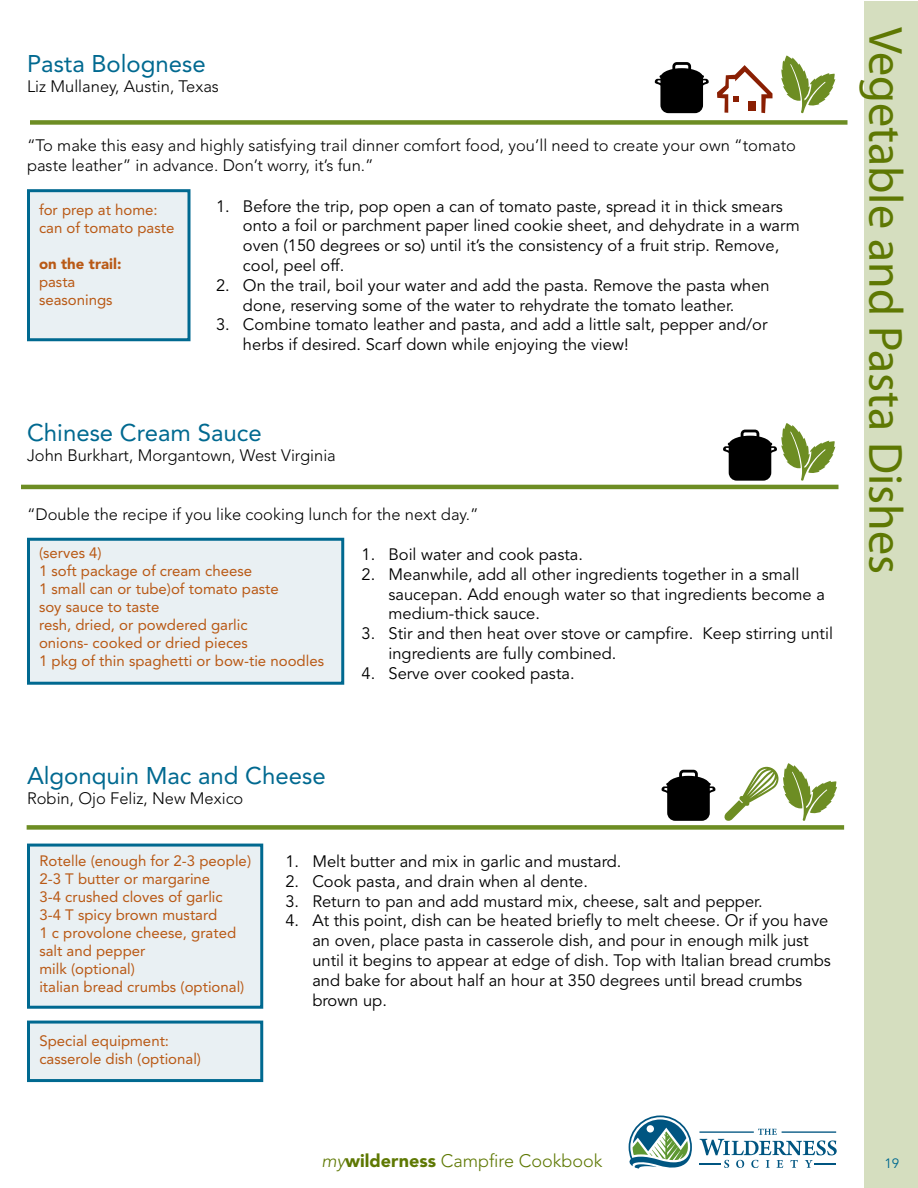
<style>
.page{position:relative;width:918px;height:1188px;background:#fff}
.page>*{position:absolute;margin:0;border:0;box-sizing:border-box;transform-origin:0 0}
.t1{font:48px "Myriad Pro";color:#5e7803}
.t2{font:24px "Avenir LT Std";color:#006990}
.t3{font:300 18px "Avenir LT Std";color:#5e7803}
.t4{font:16.5px/19.8px "Avenir LT Std";color:#000}
.t5{font:300 16.5px/19.8px "Avenir LT Std";color:#000}
.t6{font:15px/18px "Avenir LT Std";color:#b95915}
.t7{font:900 15px "Avenir LT Std";color:#b95915}
.t8{font:13.5px "Avenir LT Std";color:#006990}
.s1{font-style:italic}
.s2{font-weight:900}
</style>
<div class="page">
<div style="left:865px;top:1px;width:53px;height:1186px;background:#d5debf"></div>
<hr style="left:699px;top:1131px;width:55px;height:2px;background:#005581">
<svg style="left:700px;top:1129px;width:137px;height:39px"></svg>
<svg style="left:629px;top:1115px;width:63px;height:54px"></svg>
<div style="left:27px;top:1021px;width:236px;height:61px;background:#e9f0f3;border:3px solid #006990"></div>
<div style="left:27px;top:844px;width:236px;height:165px;background:#e9f0f3;border:3px solid #006990"></div>
<div style="left:27px;top:538px;width:317px;height:147px;background:#e9f0f3;border:3px solid #006990"></div>
<div style="left:27px;top:189px;width:163px;height:152px;background:#e9f0f3;border:3px solid #006990"></div>
<svg style="left:781px;top:55px;width:54px;height:58px"></svg>
<svg style="left:717px;top:65px;width:55px;height:48px"></svg>
<svg style="left:724px;top:763px;width:113px;height:58px"></svg>
<svg style="left:654px;top:62px;width:55px;height:51px"></svg>
<svg style="left:723px;top:423px;width:112px;height:58px"></svg>
<svg style="left:661px;top:770px;width:55px;height:51px"></svg>
<div style="left:30px;top:120px;width:818px;height:5px;background:#6d8d23"></div>
<hr style="left:21px;top:485px;width:817px;height:4px;background:#6d8d23">
<div style="left:27px;top:825px;width:817px;height:5px;background:#6d8d23"></div>
<h2 class="t2" style="left:27px;top:50px;width:180px">Pasta Bolognese</h2>
<p class="t5" style="left:27px;top:76px;width:193px">Liz Mullaney, Austin, Texas</p>
<p class="t5" style="left:27px;top:136px;width:770px">“To make this easy and highly satisfying trail dinner comfort food, you’ll need to create your own “tomato paste leather” in advance. Don’t worry, it’s fun.”</p>
<p class="t6" style="left:39px;top:201px;width:137px">for prep at home: can of tomato paste</p>
<p class="t7" style="left:39px;top:254px;width:84px">on the trail:</p>
<p class="t6" style="left:39px;top:273px;width:75px">pasta seasonings</p>
<p class="t4" style="left:243px;top:196px;width:559px;text-indent:-27px">1. Before the trip, pop open a can of tomato paste, spread it in thick smears onto a foil or parchment paper lined cookie sheet, and dehydrate in a warm oven (150 degrees or so) until it’s the consistency of a fruit strip. Remove, cool, peel off.</p>
<p class="t4" style="left:216px;top:276px;width:555px;text-align:center">2. On the trail, boil your water and add the pasta. Remove the pasta when done, reserving some of the water to rehydrate the tomato leather.</p>
<p class="t4" style="left:243px;top:315px;width:526px;text-indent:-27px">3. Combine tomato leather and pasta, and add a little salt, pepper and/or herbs if desired. Scarf down while enjoying the view!</p>
<h2 class="t2" style="left:27px;top:419px;width:236px">Chinese Cream Sauce</h2>
<p class="t5" style="left:27px;top:445px;width:310px">John Burkhart, Morgantown, West Virginia</p>
<p class="t5" style="left:27px;top:505px;width:453px">“Double the recipe if you like cooking lunch for the next day.”</p>
<p class="t6" style="left:39px;top:544px;width:287px">(serves 4)<br>1 soft package of cream cheese<br>1 small can or tube)of tomato paste<br>soy sauce to taste<br>resh, dried, or powdered garlic<br>onions- cooked or dried pieces<br>1 pkg of thin spaghetti or bow-tie noodles</p>
<p class="t4" style="left:362px;top:545px;width:223px">1. Boil water and cook pasta.</p>
<p class="t4" style="left:388px;top:565px;width:438px;text-indent:-27px">2. Meanwhile, add all other ingredients together in a small saucepan. Add enough water so that ingredients become a medium-thick sauce.</p>
<p class="t4" style="left:388px;top:624px;width:446px;text-indent:-27px">3. Stir and then heat over stove or campfire. Keep stirring until ingredients are fully combined.</p>
<p class="t4" style="left:362px;top:664px;width:215px">4. Serve over cooked pasta.</p>
<h1 class="t1" style="left:915px;top:27px;width:548px;rotate:90deg">Vegetable and Pasta Dishes</h1>
<h2 class="t2" style="left:27px;top:762px;width:300px">Algonquin Mac and Cheese</h2>
<p class="t5" style="left:27px;top:788px;width:218px">Robin, Ojo Feliz, New Mexico</p>
<p class="t6" style="left:39px;top:852px;width:213px">Rotelle (enough for 2-3 people)<br>2-3 T butter or margarine<br>3-4 crushed cloves of garlic<br>3-4 T spicy brown mustard<br>1 c provolone cheese, grated salt and pepper<br>milk (optional)<br>italian bread crumbs (optional)</p>
<p class="t6" style="left:39px;top:1032px;width:163px">Special equipment: casserole dish (optional)</p>
<p class="t4" style="left:285px;top:852px;width:338px">1. Melt butter and mix in garlic and mustard.</p>
<p class="t4" style="left:285px;top:872px;width:304px">2. Cook pasta, and drain when al dente.</p>
<p class="t4" style="left:285px;top:891px;width:479px">3. Return to pan and add mustard mix, cheese, salt and pepper.</p>
<p class="t4" style="left:312px;top:911px;width:520px;text-indent:-27px">4. At this point, dish can be heated briefly to melt cheese. Or if you have an oven, place pasta in casserole dish, and pour in enough milk just until it begins to appear at edge of dish. Top with Italian bread crumbs and bake for about half an hour at 350 degrees until bread crumbs brown up.</p>
<p class="t3" style="left:321px;top:1150px;width:283px"><span class="s1">my</span><span class="s2">wilderness</span> Campfire Cookbook</p>
<p class="t8" style="left:884px;top:1155px;width:17px">19</p>
</div>
